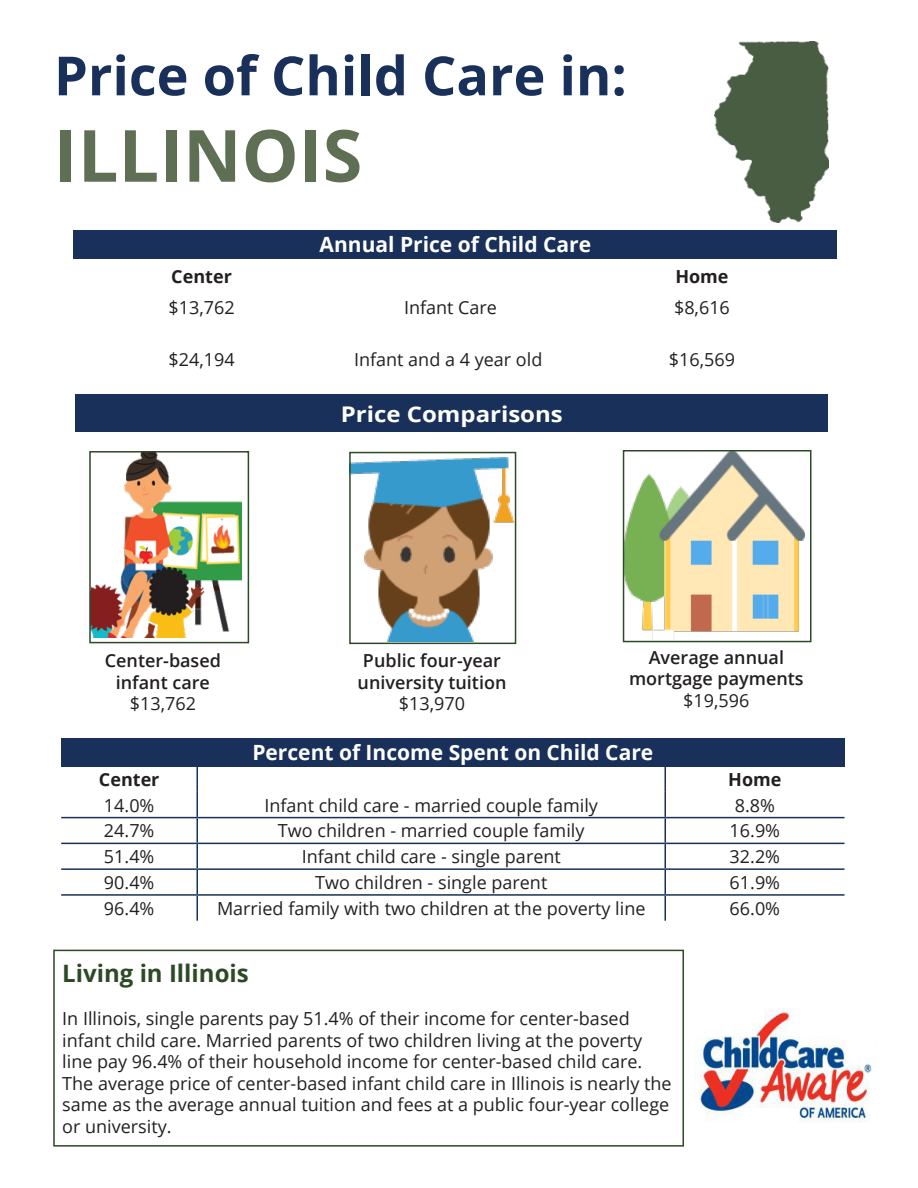
<style>
.page{position:relative;width:918px;height:1188px;background:#fff}
.page>*{position:absolute;margin:0;border:0;box-sizing:border-box;transform-origin:0 0}
.t1{font:700 72px "Open Sans";color:#5f6f53}
.t2{font:700 54px "Open Sans";color:#18305a}
.t3{font:700 24px "Open Sans";color:#2d4a27}
.t4{font:700 21.6px "Open Sans";color:#fff;scale:1.11 1}
.t5{font:700 21px "Open Sans";color:#fff}
.t6{font:18px/21.6px "Open Sans";color:#231f20}
.t7{font:600 18px "Open Sans";color:#231f20}
.t8{font:700 18px "Open Sans";color:#231f20}
</style>
<div class="page">
<img style="left:92px;top:454px;width:150px;height:184px">
<div style="left:89px;top:451px;width:160px;height:192px;border:2px solid #2d4a27"></div>
<img style="left:352px;top:458px;width:161px;height:183px">
<div style="left:349px;top:452px;width:167px;height:192px;border:2px solid #2d4a27"></div>
<img style="left:626px;top:453px;width:179px;height:186px">
<div style="left:623px;top:450px;width:189px;height:192px;border:2px solid #2d4a27"></div>
<div style="left:53px;top:950px;width:631px;height:197px;border:2px solid #2d4a27"></div>
<div style="left:74px;top:230px;width:763px;height:28px;background:#18305a"></div>
<img style="left:696px;top:1008px;width:176px;height:115px">
<div style="left:76px;top:394px;width:752px;height:38px;background:#18305a"></div>
<div style="left:61px;top:738px;width:783px;height:28px;background:#18305a"></div>
<hr style="left:196px;top:766px;width:2px;height:26px;background:#18305a">
<hr style="left:664px;top:766px;width:2px;height:26px;background:#18305a">
<hr style="left:196px;top:792px;width:2px;height:25px;background:#18305a">
<hr style="left:664px;top:792px;width:2px;height:25px;background:#18305a">
<hr style="left:196px;top:844px;width:2px;height:24px;background:#18305a">
<hr style="left:664px;top:844px;width:2px;height:24px;background:#18305a">
<hr style="left:61px;top:817px;width:136px;height:1px;background:#18305a">
<hr style="left:197px;top:817px;width:468px;height:1px;background:#18305a">
<hr style="left:196px;top:818px;width:2px;height:25px;background:#18305a">
<hr style="left:665px;top:817px;width:179px;height:1px;background:#18305a">
<hr style="left:664px;top:818px;width:2px;height:25px;background:#18305a">
<hr style="left:61px;top:843px;width:136px;height:1px;background:#18305a">
<hr style="left:197px;top:843px;width:468px;height:1px;background:#18305a">
<hr style="left:665px;top:843px;width:179px;height:1px;background:#18305a">
<hr style="left:196px;top:896px;width:2px;height:25px;background:#18305a">
<hr style="left:664px;top:896px;width:2px;height:25px;background:#18305a">
<hr style="left:197px;top:868px;width:468px;height:2px;background:#18305a">
<hr style="left:196px;top:870px;width:2px;height:24px;background:#18305a">
<hr style="left:197px;top:894px;width:468px;height:2px;background:#18305a">
<hr style="left:61px;top:868px;width:136px;height:2px;background:#18305a">
<hr style="left:61px;top:894px;width:136px;height:2px;background:#18305a">
<hr style="left:665px;top:868px;width:179px;height:2px;background:#18305a">
<hr style="left:664px;top:870px;width:2px;height:24px;background:#18305a">
<hr style="left:665px;top:894px;width:179px;height:2px;background:#18305a">
<img style="left:715px;top:41px;width:114px;height:181px">
<p class="t2" style="left:54px;top:38px;width:574px">Price of Child Care in:</p>
<p class="t1" style="left:54px;top:105px;width:310px">ILLINOIS</p>
<p class="t5" style="left:320px;top:230px;width:273px">Annual Price of Child Care</p>
<p class="t8" style="left:171px;top:264px;width:62px">Center</p>
<p class="t8" style="left:675px;top:264px;width:55px">Home</p>
<p class="t6" style="left:169px;top:296px;width:68px">$13,762</p>
<p class="t6" style="left:404px;top:296px;width:95px">Infant Care</p>
<p class="t6" style="left:674px;top:296px;width:57px">$8,616</p>
<p class="t6" style="left:169px;top:348px;width:68px">$24,194</p>
<p class="t6" style="left:354px;top:348px;width:190px">Infant and a 4 year old</p>
<p class="t6" style="left:669px;top:348px;width:68px">$16,569</p>
<p class="t4" style="left:341px;top:399px;width:202px">Price Comparisons</p>
<p class="t7" style="left:105px;top:648px;width:118px">Center-based</p>
<p class="t7" style="left:116px;top:670px;width:96px">infant care</p>
<p class="t6" style="left:130px;top:693px;width:68px">$13,762</p>
<p class="t7" style="left:363px;top:648px;width:140px">Public four-year</p>
<p class="t7" style="left:358px;top:670px;width:150px">university tuition</p>
<p class="t6" style="left:399px;top:693px;width:68px">$13,970</p>
<p class="t7" style="left:649px;top:645px;width:137px">Average annual</p>
<p class="t7" style="left:629px;top:666px;width:176px">mortgage payments</p>
<p class="t6" style="left:683px;top:689px;width:68px">$19,596</p>
<p class="t5" style="left:252px;top:738px;width:402px">Percent of Income Spent on Child Care</p>
<p class="t8" style="left:99px;top:767px;width:62px">Center</p>
<p class="t8" style="left:728px;top:767px;width:55px">Home</p>
<p class="t6" style="left:104px;top:794px;width:52px">14.0%</p>
<p class="t6" style="left:264px;top:794px;width:335px">Infant child care - married couple family</p>
<p class="t6" style="left:735px;top:794px;width:42px">8.8%</p>
<p class="t6" style="left:104px;top:820px;width:52px">24.7%</p>
<p class="t6" style="left:278px;top:820px;width:308px">Two children - married couple family</p>
<p class="t6" style="left:730px;top:820px;width:52px">16.9%</p>
<p class="t6" style="left:104px;top:845px;width:52px">51.4%</p>
<p class="t6" style="left:302px;top:845px;width:261px">Infant child care - single parent</p>
<p class="t6" style="left:730px;top:845px;width:52px">32.2%</p>
<p class="t6" style="left:104px;top:871px;width:52px">90.4%</p>
<p class="t6" style="left:315px;top:871px;width:234px">Two children - single parent</p>
<p class="t6" style="left:730px;top:871px;width:52px">61.9%</p>
<p class="t6" style="left:104px;top:897px;width:52px">96.4%</p>
<p class="t6" style="left:217px;top:897px;width:430px">Married family with two children at the poverty line</p>
<p class="t6" style="left:730px;top:897px;width:52px">66.0%</p>
<p class="t3" style="left:62px;top:956px;width:188px">Living in Illinois</p>
<p class="t6" style="left:62px;top:1007px;width:611px">In Illinois, single parents pay 51.4% of their income for center-based infant child care. Married parents of two children living at the poverty line pay 96.4% of their household income for center-based child care.<br>The average price of center-based infant child care in Illinois is nearly the same as the average annual tuition and fees at a public four-year college or university.</p>
</div>
